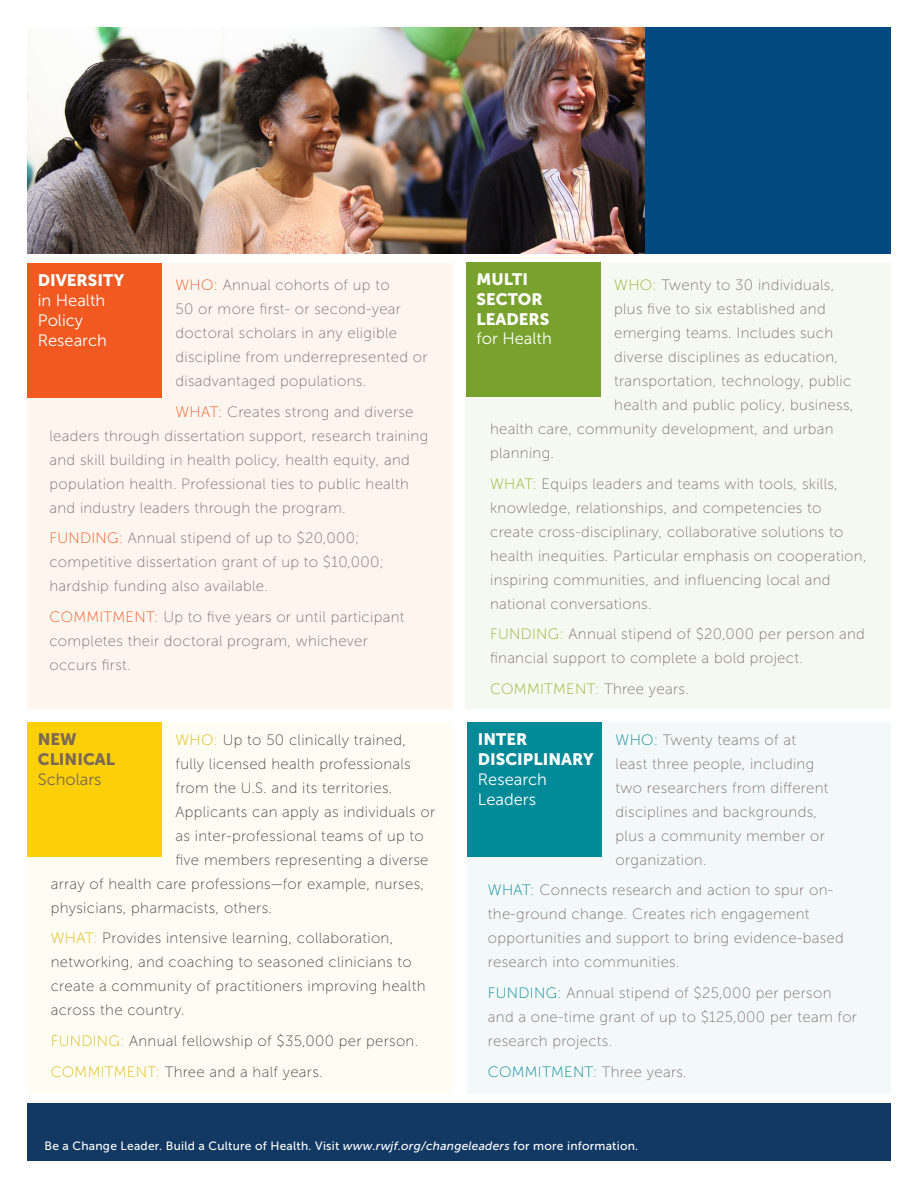
<style>
.page{position:relative;width:918px;height:1188px;background:#fff}
.page>*{position:absolute;margin:0;border:0;box-sizing:border-box;transform-origin:0 0}
.t1{font:16.5px/19.8px "Museo Sans 300";color:#fff}
.t2{font:16.5px/19.8px "Museo Sans 900";color:#fff}
.t3{font:16.5px/19.8px "Museo Sans 900";color:#7c6954}
.t4{font:16.5px "Museo Sans 300";color:#7c6954}
.Body{font:15px/24px "Museo Sans 100";letter-spacing:.02em;color:#807470}
.Body-2{font:15px/24px "Museo Sans 100";letter-spacing:.02em;color:#4b4c4d}
.Body-3{font:15px "Museo Sans 100";letter-spacing:.02em;color:#008997}
.Body-4{font:15px "Museo Sans 100";letter-spacing:.02em;color:#92af2a}
.Bullets{font:12px "Museo Sans 500";letter-spacing:.02em;color:#fff}
.s1{color:#f15921}
.s2{color:#e0b909}
.s3{color:#92af2a}
.s4{color:#807470}
.s5{color:#008997}
.s6{font-style:italic}
</style>
<div class="page">
<div style="left:27px;top:1104px;width:864px;height:57px;background:#123964"></div>
<div style="left:27px;top:263px;width:425px;height:446px;background:#fef5ef"></div>
<div style="left:467px;top:722px;width:424px;height:371px;background:#f3f8f9"></div>
<div style="left:466px;top:263px;width:425px;height:446px;background:#f6f9f1"></div>
<div style="left:27px;top:722px;width:425px;height:372px;background:#fefcf3"></div>
<img style="left:27px;top:27px;width:619px;height:227px">
<div style="left:646px;top:27px;width:245px;height:227px;background:#004a7f"></div>
<div style="left:27px;top:263px;width:135px;height:135px;background:#f15921"></div>
<div style="left:27px;top:722px;width:135px;height:135px;background:#fcd008"></div>
<div style="left:467px;top:722px;width:135px;height:135px;background:#008997"></div>
<div style="left:466px;top:262px;width:135px;height:135px;background:#78a22d"></div>
<p class="t2" style="left:38px;top:271px;width:88px">DIVERSITY</p>
<p class="t1" style="left:38px;top:291px;width:69px">in Health</p>
<p class="t1" style="left:38px;top:311px;width:47px">Policy</p>
<p class="t1" style="left:38px;top:330px;width:71px">Research</p>
<p class="Body" style="left:176px;top:273px;width:254px"><span class="s1">WHO:</span> Annual cohorts of up to<br>50 or more first- or second-year doctoral scholars in any eligible discipline from underrepresented or disadvantaged populations.</p>
<p class="Body" style="left:49px;top:400px;width:380px;text-indent:126px"><span class="s1">WHAT:</span> Creates strong and diverse leaders through dissertation support, research training and skill building in health policy, health equity, and population health. Professional ties to public health and industry leaders through the program.</p>
<p class="Body" style="left:49px;top:526px;width:336px"><span class="s1">FUNDING:</span> Annual stipend of up to $20,000; competitive dissertation grant of up to $10,000; hardship funding also available.</p>
<p class="Body" style="left:49px;top:605px;width:357px"><span class="s1">COMMITMENT:</span> Up to five years or until participant completes their doctoral program, whichever occurs first.</p>
<p class="t3" style="left:38px;top:730px;width:79px">NEW<br>CLINICAL</p>
<p class="t4" style="left:38px;top:770px;width:65px">Scholars</p>
<p class="Body-2" style="left:176px;top:728px;width:232px"><span class="s2">WHO:</span> Up to 50 clinically trained,</p>
<p class="Body-2" style="left:176px;top:752px;width:237px">fully licensed health professionals</p>
<p class="Body-2" style="left:176px;top:776px;width:218px">from the U.S. and its territories.</p>
<p class="Body-2" style="left:176px;top:800px;width:261px">Applicants can apply as individuals or</p>
<p class="Body-2" style="left:176px;top:824px;width:250px">as inter-professional teams of up to</p>
<p class="Body-2" style="left:176px;top:848px;width:255px">five members representing a diverse</p>
<p class="Body-2" style="left:51px;top:872px;width:375px">array of health care professions—for example, nurses,</p>
<p class="Body-2" style="left:51px;top:896px;width:223px">physicians, pharmacists, others.</p>
<p class="Body-2" style="left:51px;top:926px;width:376px"><span class="s2">WHAT:</span> Provides intensive learning, collaboration, networking, and coaching to seasoned clinicians to create a community of practitioners improving health across the country.</p>
<p class="Body-2" style="left:51px;top:1029px;width:369px"><span class="s2">FUNDING:</span> Annual fellowship of $35,000 per person.</p>
<p class="Body-2" style="left:51px;top:1060px;width:273px"><span class="s2">COMMITMENT:</span> Three and a half years.</p>
<p class="t2" style="left:477px;top:269px;width:74px">MULTI<br>SECTOR<br>LEADERS</p>
<p class="t1" style="left:477px;top:329px;width:77px">for Health</p>
<p class="Body" style="left:614px;top:273px;width:222px"><span class="s3">WHO:</span> Twenty to 30 individuals,</p>
<p class="Body" style="left:614px;top:297px;width:213px">plus five to six established and</p>
<p class="Body" style="left:614px;top:321px;width:220px">emerging teams. Includes such</p>
<p class="Body" style="left:614px;top:345px;width:225px">diverse disciplines as education,</p>
<p class="Body" style="left:614px;top:369px;width:239px">transportation, technology, public</p>
<p class="Body" style="left:614px;top:393px;width:241px">health and public policy, business,</p>
<p class="Body" style="left:490px;top:417px;width:345px">health care, community development, and urban</p>
<p class="Body" style="left:490px;top:441px;width:66px">planning.</p>
<p class="Body" style="left:490px;top:472px;width:378px"><span class="s3">WHAT:</span> Equips leaders and teams with tools, skills, knowledge, relationships, and competencies to create cross-disciplinary, collaborative solutions to health inequities. Particular emphasis on cooperation, inspiring communities, and influencing local and national conversations.</p>
<p class="Body" style="left:490px;top:622px;width:376px"><span class="s3">FUNDING:</span> Annual stipend of $20,000 per person and financial support to complete a bold project.</p>
<p class="Body-4" style="left:490px;top:681px;width:200px">COMMITMENT: <span class="s4">Three years.</span></p>
<p class="t2" style="left:478px;top:730px;width:117px">INTER<br>DISCIPLINARY</p>
<p class="t1" style="left:478px;top:770px;width:71px">Research<br>Leaders</p>
<p class="Body" style="left:616px;top:728px;width:214px"><span class="s5">WHO:</span> Twenty teams of at least three people, including two researchers from different disciplines and backgrounds, plus a community member or organization.</p>
<p class="Body" style="left:488px;top:878px;width:357px"><span class="s5">WHAT:</span> Connects research and action to spur on&shy;the-ground change. Creates rich engagement opportunities and support to bring evidence-based research into communities.</p>
<p class="Body" style="left:488px;top:981px;width:371px"><span class="s5">FUNDING:</span> Annual stipend of $25,000 per person and a one-time grant of up to $125,000 per team for research projects.</p>
<p class="Body-3" style="left:488px;top:1064px;width:200px">COMMITMENT: <span class="s4">Three years.</span></p>
<p class="Bullets" style="left:45px;top:1139px;width:595px">Be a Change Leader. Build a Culture of Health. Visit <span class="s6">www.rwjf.org/changeleaders</span> for more information.</p>
</div>
